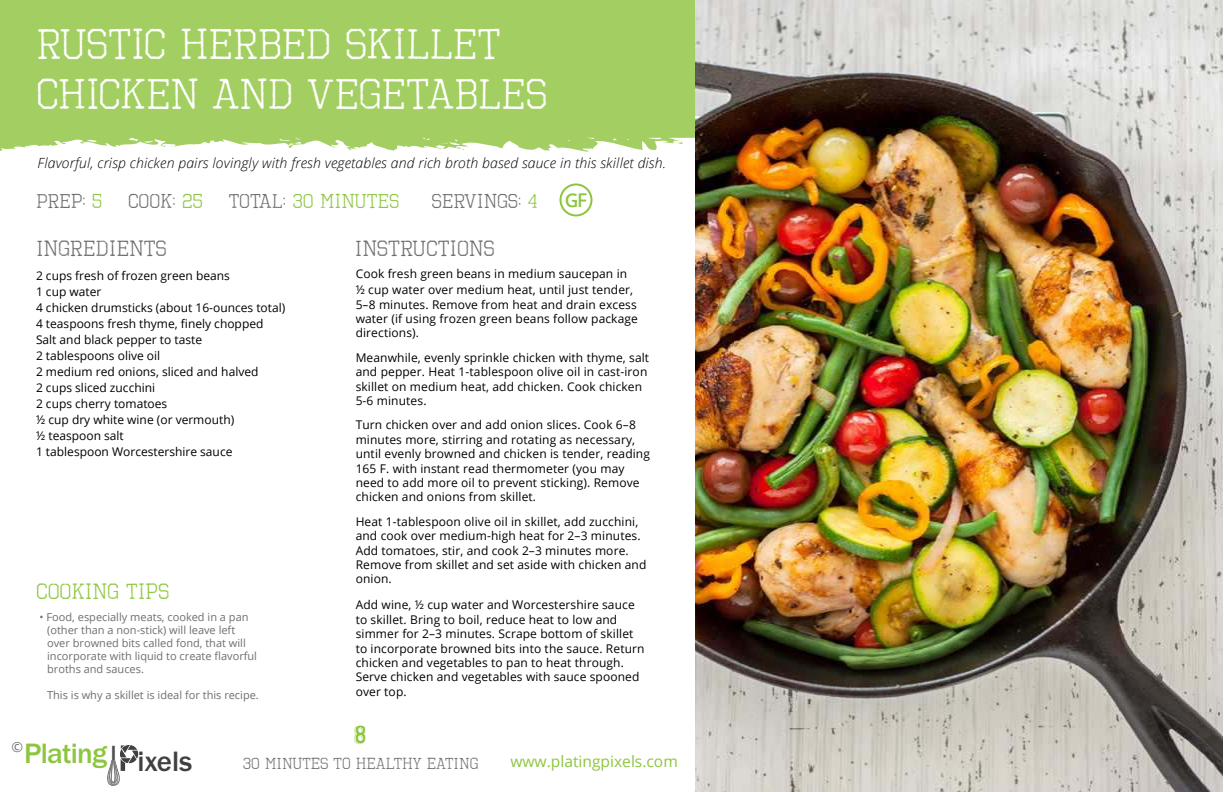
<style>
.page{position:relative;width:1224px;height:792px;background:#fff}
.page>*{position:absolute;margin:0;border:0;box-sizing:border-box;transform-origin:0 0}
.t1{font:43px/50px "Octin Vintage Free";letter-spacing:-.01em;color:#fff}
.t2{font:500 29px "Franklin Gothic";letter-spacing:-.025em;color:#8cc63f}
.t3{font:26px "Vintagefair";color:#8cc63f}
.t4{font:22px "Octin Vintage Free";color:#6d6e70}
.t5{font:22px "Octin Vintage Free";color:#8cc63f}
.t6{font:20px "Octin Vintage Free";color:#6d6e70}
.t7{font:20px "Octin Vintage Free";color:#8cc63f}
.t8{font:600 18.9px "Open Sans";color:#8cc63f}
.t9{font:16px "Octin Vintage Free";color:#6d6e70}
.t10{font:15.6px "Open Sans";color:#8cc63f}
.t11{font:italic 300 14px "Open Sans";letter-spacing:.01em;color:#000}
.t12{font:14px "Open Sans";color:#6d6e70}
.t13{font:12px/14.4px "Open Sans";letter-spacing:.01em;color:#000}
.t14{font:11px/13px "Open Sans";color:#6d6e70}
.s1{color:#8cc63f}
.s2{color:#6d6e70}
.s3{color:#404042}
</style>
<div class="page">
<div style="left:0;top:0;width:696px;height:154px;background:#a3cf62"></div>
<div style="left:120px;top:745px;width:19px;height:19px;border:1px solid #fff;border-radius:50%"></div>
<svg style="left:107px;top:745px;width:31px;height:41px"></svg>
<img style="left:696px;top:0;width:527px;height:792px">
<div style="left:560px;top:183px;width:32px;height:33px;border:2px solid #8cc63f;border-radius:50%"></div>
<h1 class="t1" style="left:36px;top:20px;width:513px">RUSTIC HERBED SKILLET<br>CHICKEN AND VEGETABLES</h1>
<p class="t11" style="left:38px;top:157px;width:630px">Flavorful, crisp chicken pairs lovingly with fresh vegetables and rich broth based sauce in this skillet dish.</p>
<h3 class="t6" style="left:36px;top:194px;width:68px">PREP: <span class="s1">5</span></h3>
<h3 class="t6" style="left:128px;top:194px;width:77px">COOK: <span class="s1">25</span></h3>
<h3 class="t7" style="left:229px;top:194px;width:172px"><span class="s2">TOTAL:</span> 30 MINUTES</h3>
<h3 class="t6" style="left:431px;top:194px;width:108px">SERVINGS: <span class="s1">4</span></h3>
<h3 class="t4" style="left:355px;top:241px;width:142px">INSTRUCTIONS</h3>
<h3 class="t4" style="left:36px;top:241px;width:132px">INGREDIENTS</h3>
<h3 class="t8" style="left:565px;top:193px;width:24px">GF</h3>
<p class="t13" style="left:36px;top:269px;width:251px;line-height:16px">2 cups fresh of frozen green beans<br>1 cup water<br>4 chicken drumsticks (about 16-ounces total)<br>4 teaspoons fresh thyme, finely chopped<br>Salt and black pepper to taste<br>2 tablespoons olive oil<br>2 medium red onions, sliced and halved<br>2 cups sliced zucchini<br>2 cups cherry tomatoes<br>½ cup dry white wine (or vermouth)<br>½ teaspoon salt<br>1 tablespoon Worcestershire sauce</p>
<h3 class="t5" style="left:36px;top:583px;width:135px">COOKING TIPS</h3>
<p class="t14" style="left:47px;top:611px;width:211px;text-indent:-8px">• Food, especially meats, cooked in a pan (other than a non-stick) will leave left over browned bits called fond, that will incorporate with liquid to create flavorful broths and sauces.</p>
<p class="t14" style="left:47px;top:689px;width:213px">This is why a skillet is ideal for this recipe.</p>
<p class="t13" style="left:356px;top:267px;width:279px;line-height:16px">Cook fresh green beans in medium saucepan in ½ cup water over medium heat, until just tender,</p>
<p class="t13" style="left:356px;top:298px;width:284px;text-align:justify">5–8 minutes. Remove from heat and drain excess water (if using frozen green beans follow package directions).</p>
<p class="t13" style="left:356px;top:351px;width:295px">Meanwhile, evenly sprinkle chicken with thyme, salt and pepper. Heat 1-tablespoon olive oil in cast-iron skillet on medium heat, add chicken. Cook chicken 5-6 minutes.</p>
<p class="t13" style="left:356px;top:419px;width:296px">Turn chicken over and add onion slices. Cook 6–8 minutes more, stirring and rotating as necessary, until evenly browned and chicken is tender, reading 165 F. with instant read thermometer (you may need to add more oil to prevent sticking). Remove chicken and onions from skillet.</p>
<p class="t13" style="left:356px;top:515px;width:292px">Heat 1-tablespoon olive oil in skillet, add zucchini, and cook over medium-high heat for 2–3 minutes.<br>Add tomatoes, stir, and cook 2–3 minutes more.<br>Remove from skillet and set aside with chicken and onion.</p>
<p class="t13" style="left:356px;top:599px;width:290px">Add wine, ½ cup water and Worcestershire sauce to skillet. Bring to boil, reduce heat to low and simmer for 2–3 minutes. Scrape bottom of skillet to incorporate browned bits into the sauce. Return chicken and vegetables to pan to heat through.<br>Serve chicken and vegetables with sauce spooned over top.</p>
<p class="t12" style="left:12px;top:741px;width:13px">©</p>
<h2 class="t2" style="left:24px;top:743px;width:170px">Plating <span class="s3">ixels</span></h2>
<h3 class="t3" style="left:355px;top:725px;width:14px">8</h3>
<h3 class="t9" style="left:243px;top:757px;width:237px">30 MINUTES TO HEALTHY EATING</h3>
<p class="t10" style="left:510px;top:755px;width:169px">www.platingpixels.com</p>
</div>
